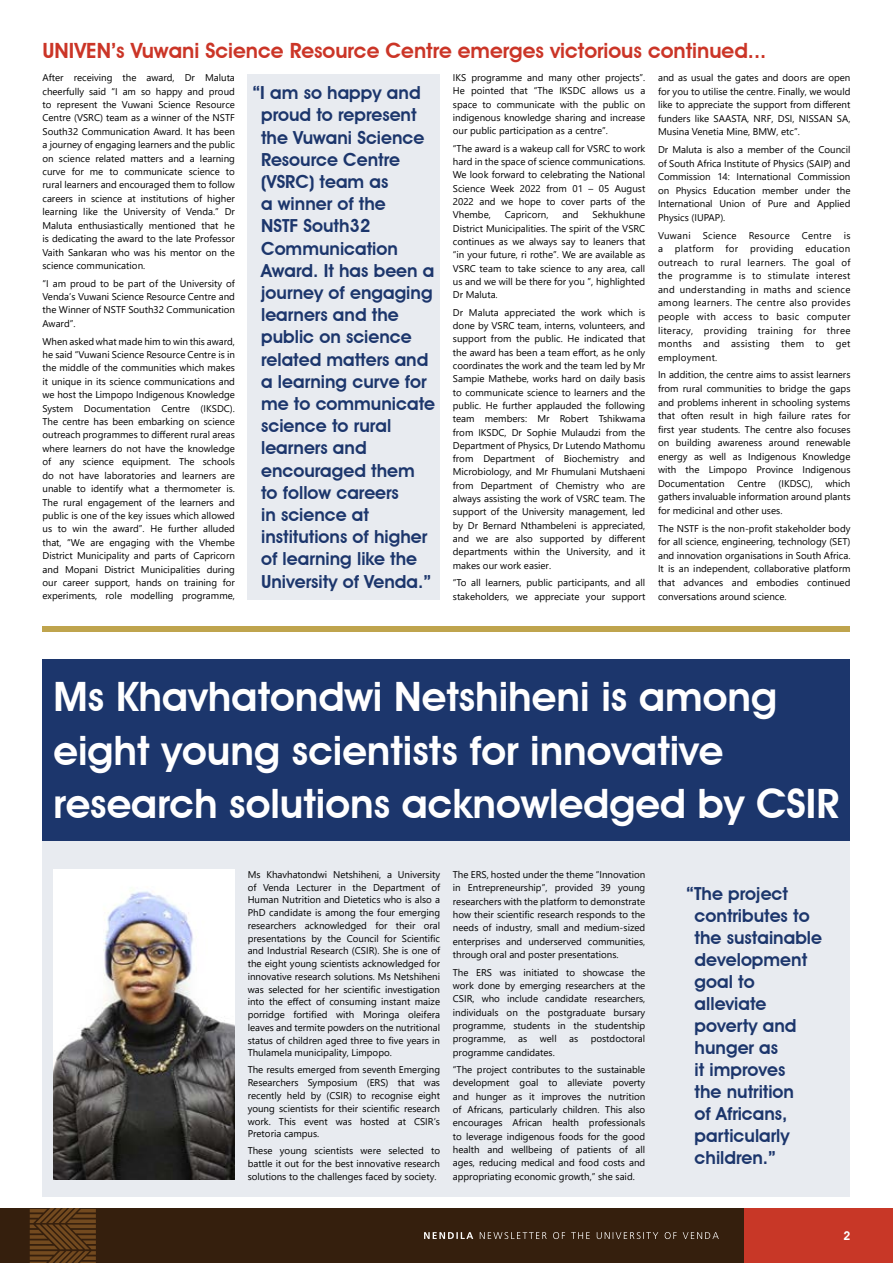
<style>
.page{position:relative;width:893px;height:1263px;background:#fff}
.page>*{position:absolute;margin:0;border:0;box-sizing:border-box;transform-origin:0 0}
.t1{font:600 40.5px/53.4px "Avant Garde IT Cby BT";color:#fff}
.t2{font:600 21px "Avant Garde IT Cby BT";color:#cb3527}
.t3{font:600 18px/22.2px "Avant Garde IT Cby BT";color:#1c366c}
.t4{font:600 12px "Avant Garde IT Cby BT";color:#fff}
.t5{font:9.75px/13.4px "Segoe UI";color:#000;text-align:justify}
</style>
<div class="page">
<div style="left:732px;top:1208px;width:161px;height:55px;background:#c83727"></div>
<div style="left:0;top:1208px;width:743px;height:55px;background:#351f0d"></div>
<svg style="left:424px;top:1232px;width:49px;height:7px"></svg>
<svg style="left:480px;top:1232px;width:239px;height:7px"></svg>
<svg style="left:30px;top:1208px;width:66px;height:55px"></svg>
<div style="left:248px;top:74px;width:192px;height:526px;background:#e8ebf0"></div>
<div style="left:43px;top:711px;width:807px;height:485px;background:#e8ebf0"></div>
<div style="left:43px;top:659px;width:807px;height:182px;background:#1c366c"></div>
<div style="left:43px;top:625px;width:807px;height:6px;background:#bfa44d"></div>
<img style="left:54px;top:870px;width:181px;height:310px">
<h2 class="t2" style="left:43px;top:38px;width:725px">UNIVEN’s Vuwani Science Resource Centre emerges victorious continued...</h2>
<p class="t5" style="left:43px;top:70px;width:194px">After receiving the award, Dr Maluta cheerfully said “I am so happy and proud to represent the Vuwani Science Resource Centre (VSRC) team as a winner of the NSTF South32 Communication Award. It has been a journey of engaging learners and the public on science related matters and a learning curve for me to communicate science to rural learners and encouraged them to follow careers in science at institutions of higher learning like the University of Venda.” Dr Maluta enthusiastically mentioned that he is dedicating the award to the late Professor Vaith Sankaran who was his mentor on the science communication.</p>
<p class="t5" style="left:43px;top:276px;width:194px">“I am proud to be part of the University of Venda’s Vuwani Science Resource Centre and the Winner of NSTF South32 Communication Award”.</p>
<p class="t5" style="left:43px;top:333px;width:194px">When asked what made him to win this award, he said “Vuwani Science Resource Centre is in the middle of the communities which makes it unique in its science communications and we host the Limpopo Indigenous Knowledge System Documentation Centre (IKSDC).<br>The centre has been embarking on science outreach programmes to different rural areas where learners do not have the knowledge of any science equipment. The schools do not have laboratories and learners are unable to identify what a thermometer is.<br>The rural engagement of the learners and public is one of the key issues which allowed us to win the award”. He further alluded that, “We are engaging with the Vhembe District Municipality and parts of Capricorn and Mopani District Municipalities during our career support, hands on training for experiments, role modelling programme,</p>
<p class="t5" style="left:453px;top:70px;width:194px">IKS programme and many other projects”.<br>He pointed that “The IKSDC allows us a space to communicate with the public on indigenous knowledge sharing and increase our public participation as a centre”.</p>
<p class="t5" style="left:453px;top:141px;width:194px">“The award is a wakeup call for VSRC to work hard in the space of science communications.<br>We look forward to celebrating the National Science Week 2022 from 01 – 05 August 2022 and we hope to cover parts of the Vhembe,</p>
<p class="t5" style="left:658px;top:70px;width:194px">and as usual the gates and doors are open for you to utilise the centre. Finally, we would like to appreciate the support from different funders like SAASTA, NRF, DSI, NISSAN SA, Musina Venetia Mine, BMW, etc”.</p>
<p class="t5" style="left:658px;top:142px;width:194px">Dr Maluta is also a member of the Council of South Africa Institute of Physics (SAIP) and Commission 14: International Commission on Physics Education member under the International Union of Pure and Applied Physics (IUPAP).</p>
<p class="t5" style="left:658px;top:228px;width:194px">Vuwani Science Resource Centre is a platform for providing education outreach to rural learners. The goal of the programme is to stimulate interest and understanding in maths and science among learners. The centre also provides people with access to basic computer literacy, providing training for three months and assisting them to get employment.</p>
<p class="t5" style="left:658px;top:367px;width:194px">In addition, the centre aims to assist learners from rural communities to bridge the gaps and problems inherent in schooling systems that often result in high failure rates for first year students. The centre also focuses on building awareness around renewable energy as well as Indigenous Knowledge with the Limpopo Province Indigenous Documentation</p>
<p class="t3" style="left:261px;top:82px;width:175px;text-indent:-8px">“I am so happy and proud to represent the Vuwani Science<br>Resource Centre (VSRC) team as<br>a winner of the<br>NSTF South32<br>Communication<br>Award. It has been a journey of engaging learners and the public on science related matters and a learning curve for me to communicate science to rural learners and encouraged them to follow careers<br>in science at institutions of higher of learning like the<br>University of Venda.”</p>
<p class="t5" style="left:453px;top:207px;width:194px;text-indent:140px">Sekhukhune District Municipalities. The spirit of the VSRC continues as we always say to leaners that “in your future, ri rothe”. We are available as VSRC team to take science to any area, call us and we will be there for you ”, highlighted Dr Maluta.</p>
<p class="t5" style="left:453px;top:305px;width:194px">Dr Maluta appreciated the work which is done by VSRC team, interns, volunteers, and support from the public. He indicated that the award has been a team effort, as he only coordinates the work and the team led by Mr Sampie Mathebe, works hard on daily basis to communicate science to learners and the public. He further applauded the following team members: Mr Robert Tshikwama from IKSDC, Dr Sophie Mulaudzi from the Department of Physics, Dr Lutendo Mathomu from Department of Biochemistry and Microbiology, and Mr Fhumulani Mutshaeni from Department of Chemistry who are always assisting the work of VSRC team. The support of the University management, led by Dr Bernard Nthambeleni is appreciated, and we are also supported by different departments within the University, and it makes our work easier.</p>
<p class="t5" style="left:453px;top:575px;width:194px">“To all learners, public participants, and all stakeholders, we appreciate your support</p>
<p class="t5" style="left:505px;top:207px;width:45px">Capricorn,</p>
<p class="t5" style="left:562px;top:207px;width:18px">and</p>
<p class="t5" style="left:658px;top:476px;width:194px;text-indent:167px">which gathers invaluable information around plants for medicinal and other uses.</p>
<p class="t5" style="left:658px;top:521px;width:194px">The NSTF is the non-profit stakeholder body for all science, engineering, technology (SET) and innovation organisations in South Africa.<br>It is an independent, collaborative platform that advances and embodies continued conversations around science.</p>
<p class="t5" style="left:737px;top:476px;width:30px">Centre</p>
<p class="t5" style="left:779px;top:476px;width:36px">(IKDSC),</p>
<h1 class="t1" style="left:54px;top:670px;width:787px">Ms Khavhatondwi Netshiheni is among eight young scientists for innovative research solutions acknowledged by CSIR</h1>
<p class="t5" style="left:248px;top:867px;width:194px;line-height:12.8px">Ms Khavhatondwi Netshiheni, a University of Venda Lecturer in the Department of Human Nutrition and Dietetics who is also a PhD candidate is among the four emerging researchers acknowledged for their oral presentations by the Council for Scientific and Industrial Research (CSIR). She is one of the eight young scientists acknowledged for innovative research solutions. Ms Netshiheni was selected for her scientific investigation into the effect of consuming instant maize porridge fortified with Moringa oleifera leaves and termite powders on the nutritional status of children aged three to five years in Thulamela municipality, Limpopo.</p>
<p class="t5" style="left:248px;top:1063px;width:194px;line-height:12.8px">The results emerged from seventh Emerging Researchers Symposium (ERS) that was recently held by (CSIR) to recognise eight young scientists for their scientific research work. This event was hosted at CSIR’s Pretoria campus.</p>
<p class="t5" style="left:248px;top:1143px;width:194px;line-height:12.8px">These young scientists were selected to battle it out for the best innovative research solutions to the challenges faced by society.</p>
<p class="t5" style="left:453px;top:867px;width:194px">The ERS, hosted under the theme “Innovation in Entrepreneurship”, provided 39 young researchers with the platform to demonstrate how their scientific research responds to the needs of industry, small and medium-sized enterprises and underserved communities, through oral and poster presentations.</p>
<p class="t5" style="left:453px;top:964px;width:194px">The ERS was initiated to showcase the work done by emerging researchers at the CSIR, who include candidate researchers, individuals on the postgraduate bursary programme, students in the studentship programme,</p>
<p class="t5" style="left:518px;top:1031px;width:11px">as</p>
<p class="t5" style="left:540px;top:1031px;width:18px">well</p>
<p class="t5" style="left:569px;top:1031px;width:11px">as</p>
<p class="t5" style="left:591px;top:1031px;width:56px">postdoctoral</p>
<p class="t5" style="left:453px;top:1042px;width:194px;line-height:17.5px">programme candidates.<br>“The project contributes to the sustainable</p>
<p class="t5" style="left:453px;top:1075px;width:194px">development goal to alleviate poverty and hunger as it improves the nutrition of Africans, particularly children. This also encourages African health professionals to leverage indigenous foods for the good health and wellbeing of patients of all ages, reducing medical and food costs and appropriating economic growth,” she said.</p>
<h3 class="t3" style="left:695px;top:883px;width:129px;text-indent:-8px">“The project contributes to the sustainable development goal to alleviate poverty and hunger as<br>it improves<br>the nutrition<br>of Africans, particularly children.”</h3>
<p class="t4" style="left:844px;top:1228px;width:8px">2</p>
</div>
